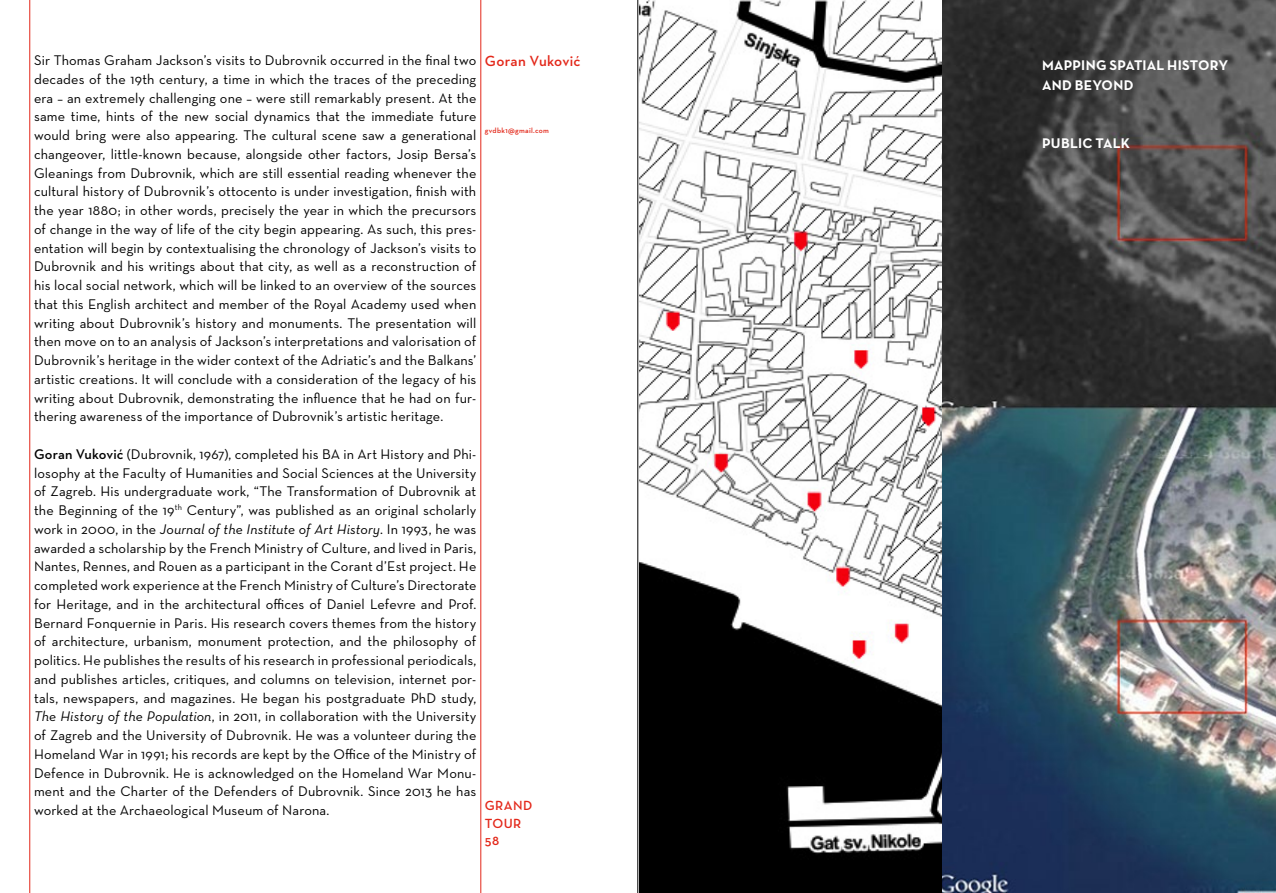
<style>
.page{position:relative;width:1276px;height:893px;background:#fff}
.page>*{position:absolute;margin:0;border:0;box-sizing:border-box;transform-origin:0 0}
.t1{font:600 15px "Neutra Text CE";letter-spacing:.02em;color:#e32719}
.t2{font:500 14.25px/18.8px "Neutra Text CE";letter-spacing:.01em;color:#000;text-align:justify}
.t3{font:700 14.25px "Neutra Text TF";letter-spacing:.015em;color:#fff}
.t4{font:600 13.5px/18.1px "Neutra Text CE";letter-spacing:.035em;color:#e32719}
.t5{font:600 7.5px "Neutra Text CE";letter-spacing:.035em;color:#e32719}
.s1{font-weight:600}
.s2{font-style:italic}
</style>
<div class="page">
<img style="left:639px;top:0;width:303px;height:893px">
<img style="left:942px;top:0;width:334px;height:893px">
<hr style="left:30px;top:0;width:1px;height:893px;background:#e32719">
<hr style="left:480px;top:0;width:1px;height:893px;background:#e32719">
<hr style="left:637px;top:0;width:1px;height:893px;background:#000">
<p class="t2" style="left:34px;top:51px;width:444px">Sir Thomas Graham Jackson’s visits to Dubrovnik occurred in the final two decades of the 19th century, a time in which the traces of the preceding era – an extremely challenging one – were still remarkably present. At the same time, hints of the new social dynamics that the immediate future would bring were also appearing. The cultural scene saw a generational changeover, little-known because, alongside other factors, Josip Bersa’s Gleanings from Dubrovnik, which are still essential reading whenever the cultural history of Dubrovnik’s ottocento is under investigation, finish with the year 1880; in other words, precisely the year in which the precursors of change in the way of life of the city begin appearing. As such, this pres&shy;entation will begin by contextualising the chronology of Jackson’s visits to Dubrovnik and his writings about that city, as well as a reconstruction of his local social network, which will be linked to an overview of the sources that this English architect and member of the Royal Academy used when writing about Dubrovnik’s history and monuments. The presentation will then move on to an analysis of Jackson’s interpretations and valorisation of Dubrovnik’s heritage in the wider context of the Adriatic’s and the Balkans’ artistic creations. It will conclude with a consideration of the legacy of his writing about Dubrovnik, demonstrating the influence that he had on fur&shy;thering awareness of the importance of Dubrovnik’s artistic heritage.</p>
<p class="t2" style="left:34px;top:444px;width:444px"><span class="s1">Goran Vuković</span> (Dubrovnik, 1967), completed his BA in Art History and Phi&shy;losophy at the Faculty of Humanities and Social Sciences at the University of Zagreb. His undergraduate work, “The Transformation of Dubrovnik at the Beginning of the 19<sup>th</sup> Century”, was published as an original scholarly work in 2000, in the <span class="s2">Journal of the Institute of Art History</span>. In 1993, he was awarded a scholarship by the French Ministry of Culture, and lived in Paris, Nantes, Rennes, and Rouen as a participant in the Corant d’Est project. He completed work experience at the French Ministry of Culture’s Directorate for Heritage, and in the architectural offices of Daniel Lefevre and Prof.<br>Bernard Fonquernie in Paris. His research covers themes from the history of architecture, urbanism, monument protection, and the philosophy of politics. He publishes the results of his research in professional periodicals, and publishes articles, critiques, and columns on television, internet por&shy;tals, newspapers, and magazines. He began his postgraduate PhD study, <span class="s2">The History of the Population</span>, in 2011, in collaboration with the University of Zagreb and the University of Dubrovnik. He was a volunteer during the Homeland War in 1991; his records are kept by the Office of the Ministry of Defence in Dubrovnik. He is acknowledged on the Homeland War Monu&shy;ment and the Charter of the Defenders of Dubrovnik. Since 2013 he has worked at the Archaeological Museum of Narona.</p>
<p class="t1" style="left:485px;top:51px;width:97px">Goran Vuković</p>
<p class="t5" style="left:485px;top:126px;width:66px">gvdbk1@gmail.com</p>
<p class="t4" style="left:485px;top:796px;width:49px">GRAND<br>TOUR</p>
<p class="t4" style="left:485px;top:831px;width:16px">58</p>
<p class="t3" style="left:1042px;top:57px;width:22px">MAPPING</p>
<p class="t3" style="left:1109px;top:57px;width:9px">SPATIAL</p>
<p class="t3" style="left:1167px;top:57px;width:10px">HISTOR</p>
<p class="t3" style="left:1218px;top:57px;width:11px">Y</p>
<p class="t3" style="left:1042px;top:76px;width:11px">AND</p>
<p class="t3" style="left:1074px;top:76px;width:39px">BEYOND</p>
<p class="t3" style="left:1042px;top:135px;width:89px">PUBLIC TALK</p>
</div>
